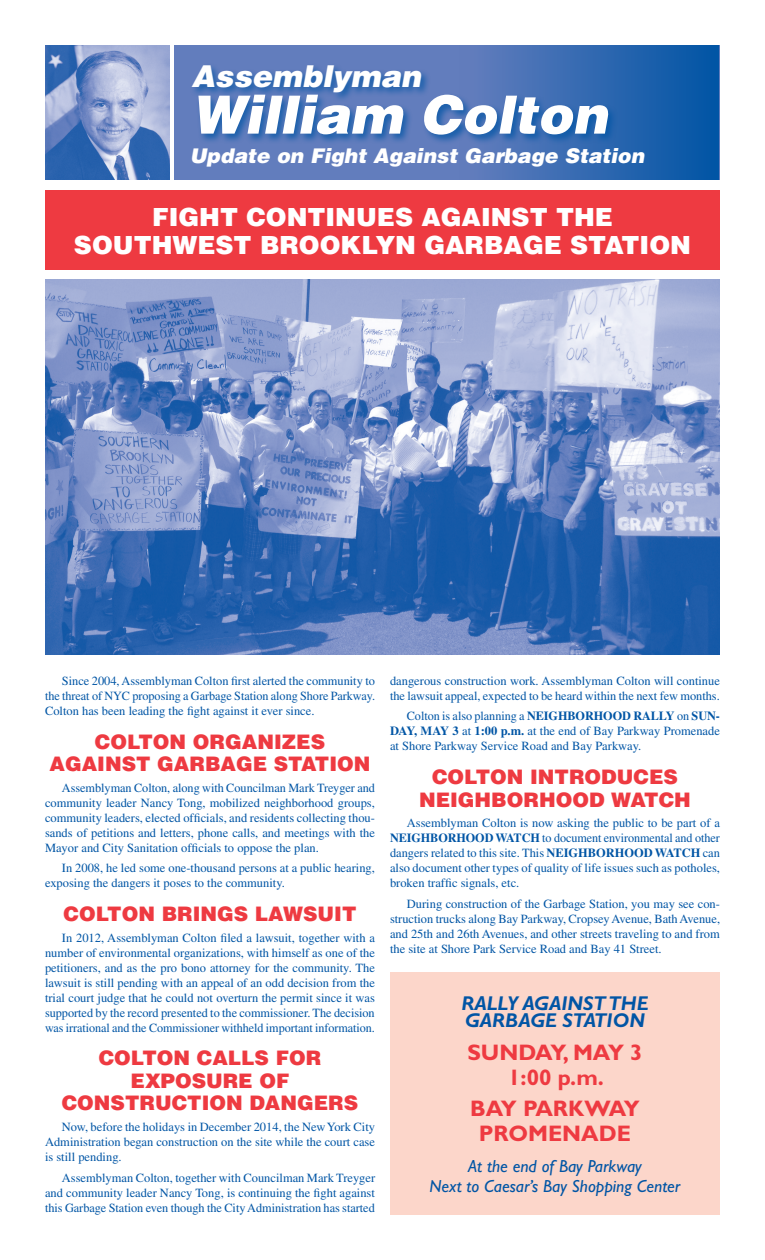
<style>
.page{position:relative;width:765px;height:1260px;background:#fff}
.page>*{position:absolute;margin:0;border:0;box-sizing:border-box;transform-origin:0 0}
.t1{font:italic 900 52.75px "Helvetica";color:#fff}
.t2{font:italic 900 30.12px "Helvetica";color:#fff}
.Head{font:900 25px/27.5px "Helvetica";color:#fff;text-align:center}
.Body{font:700 22.5px/25px "Gill Sans";color:#ee3a41;text-align:center}
.t3{font:italic 900 20.25px "Helvetica";color:#fff}
.Body-2{font:900 20px/22.5px "Helvetica";color:#ee3a41;text-align:center}
.Body-3{font:italic 700 20px/17.5px "Gill Sans";color:#0155a5}
.Body-4{font:italic 17.5px/20px "Gill Sans";color:#0155a5;text-align:center}
.Body-5{font:12.5px/15px "Times";color:#0155a5;text-align:justify}
.s1{font-weight:700}
</style>
<div class="page">
<div style="left:45px;top:190px;width:675px;height:80px;background:#ee3a41"></div>
<img style="left:45px;top:279px;width:675px;height:375px">
<div style="left:175px;top:45px;width:545px;height:135px;background:#627dbd"></div>
<img style="left:45px;top:45px;width:124px;height:135px">
<div style="left:460px;top:46px;width:259px;height:134px;background:linear-gradient(to right,#657ebd,#0054a4)"></div>
<div style="left:190px;top:63px;width:428px;height:82px;background:#0155a5;opacity:.75"></div>
<div style="left:390px;top:972px;width:330px;height:243px;background:#fcd6ca"></div>
<p class="t2" style="left:192px;top:57px;width:231px">Assemblyman</p>
<p class="t1" style="left:192px;top:80px;width:417px">William Colton</p>
<p class="t3" style="left:190px;top:142px;width:456px">Update on Fight Against Garbage Station</p>
<p class="Head" style="left:74px;top:203px;width:619px">FIGHT CONTINUES AGAINST THE<br>SOUTHWEST BROOKLYN GARBAGE STATION</p>
<p class="Body-5" style="left:45px;top:673px;width:332px;text-indent:17px">Since 2004, Assemblyman Colton first alerted the community to the threat of NYC proposing a Garbage Station along Shore Parkway.<br>Colton has been leading the fight against it ever since.</p>
<p class="Body-2" style="left:49px;top:730px;width:323px">COLTON ORGANIZES<br>AGAINST GARBAGE STATION</p>
<p class="Body-5" style="left:45px;top:780px;width:332px;text-indent:17px">Assemblyman Colton, along with Councilman Mark Treyger and community leader Nancy Tong, mobilized neighborhood groups, community leaders, elected officials, and residents collecting thou&shy;sands of petitions and letters, phone calls, and meetings with the Mayor and City Sanitation officials to oppose the plan.</p>
<p class="Body-5" style="left:45px;top:861px;width:331px;text-indent:17px">In 2008, he led some one-thousand persons at a public hearing, exposing the dangers it poses to the community.</p>
<p class="Body-2" style="left:64px;top:902px;width:294px">COLTON BRINGS LAWSUIT</p>
<p class="Body-5" style="left:45px;top:930px;width:332px;text-indent:17px">In 2012, Assemblyman Colton filed a lawsuit, together with a number of environmental organizations, with himself as one of the petitioners, and as the pro bono attorney for the community. The lawsuit is still pending with an appeal of an odd decision from the trial court judge that he could not overturn the permit since it was supported by the record presented to the commissioner. The decision was irrational and the Commissioner withheld important information.</p>
<p class="Body-2" style="left:62px;top:1047px;width:298px">COLTON CALLS FOR<br>EXPOSURE OF<br>CONSTRUCTION DANGERS</p>
<p class="Body-5" style="left:45px;top:1119px;width:332px;text-indent:17px">Now, before the holidays in December 2014, the New York City Administration began construction on the site while the court case is still pending.</p>
<p class="Body-5" style="left:45px;top:1170px;width:332px;text-indent:17px">Assemblyman Colton, together with Councilman Mark Treyger and community leader Nancy Tong, is continuing the fight against this Garbage Station even though the City Administration has started</p>
<p class="Body-5" style="left:390px;top:673px;width:332px">dangerous construction work. Assemblyman Colton will continue the lawsuit appeal, expected to be heard within the next few months.</p>
<p class="Body-5" style="left:390px;top:709px;width:331px;text-indent:17px">Colton is also planning a <span class="s1">NEIGHBORHOOD RALLY</span> on <span class="s1">SUN-DAY, MAY 3</span> at <span class="s1">1:00 p.m.</span> at the end of Bay Parkway Promenade at Shore Parkway Service Road and Bay Parkway.</p>
<p class="Body-2" style="left:419px;top:765px;width:273px">COLTON INTRODUCES<br>NEIGHBORHOOD WATCH</p>
<p class="Body-5" style="left:390px;top:816px;width:332px;text-indent:17px">Assemblyman Colton is now asking the public to be part of a <span class="s1">NEIGHBORHOOD WATCH</span> to document environmental and other dangers related to this site. This <span class="s1">NEIGHBORHOOD WATCH</span> can also document other types of quality of life issues such as potholes, broken traffic signals, etc.</p>
<p class="Body-5" style="left:390px;top:896px;width:332px;text-indent:17px">During construction of the Garbage Station, you may see con&shy;struction trucks along Bay Parkway, Cropsey Avenue, Bath Avenue, and 25th and 26th Avenues, and other streets traveling to and from the site at Shore Park Service Road and Bay 41 Street.</p>
<p class="Body-3" style="left:462px;top:994px;width:188px">RALLY AGAINST THE<br>GARBAGE STATION</p>
<p class="Body" style="left:467px;top:1040px;width:177px">SUNDAY, MAY 3</p>
<p class="Body" style="left:508px;top:1065px;width:97px">1:00 p.m.</p>
<p class="Body" style="left:470px;top:1096px;width:171px">BAY PARKWAY<br>PROMENADE</p>
<p class="Body-4" style="left:430px;top:1156px;width:252px">At the end of Bay Parkway<br>Next to Caesar’s Bay Shopping Center</p>
</div>
